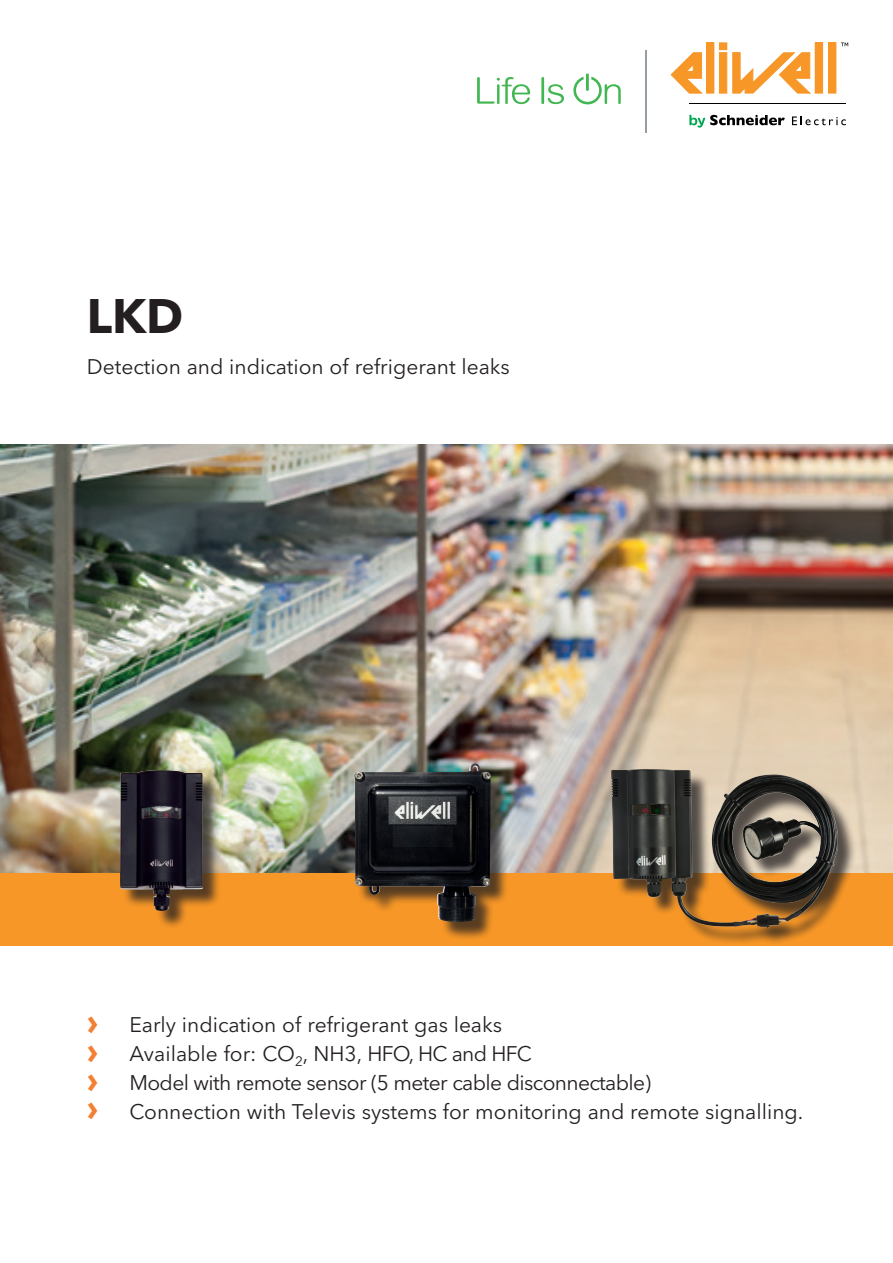
<style>
.page{position:relative;width:893px;height:1263px;background:#fff}
.page>*{position:absolute;margin:0;border:0;box-sizing:border-box;transform-origin:0 0}
.t1{font:700 48px "Avenir Next LT Pro";color:#231f20}
.Merkmale_Head{font:21px "Avenir Next LT Pro";color:#231f20}
.Merkmale_Head-2{font:21px "Avenir Next LT Pro";letter-spacing:-.03em;color:#231f20}
.s1{font-weight:700;font-size:36.15px;color:#f47f32}
</style>
<div class="page">
<img style="left:0;top:444px;width:893px;height:429px">
<div style="left:0;top:873px;width:893px;height:72px;background:#f79727"></div>
<img style="left:575px;top:740px;width:316px;height:206px">
<div style="left:122px;top:772px;width:99px;height:156px;background:#231f20;opacity:.75"></div>
<img style="left:120px;top:770px;width:83px;height:141px">
<div style="left:357px;top:766px;width:152px;height:174px;background:#231f20;opacity:.75"></div>
<img style="left:354px;top:763px;width:120px;height:123px">
<svg style="left:477px;top:77px;width:53px;height:27px"></svg>
<svg style="left:541px;top:77px;width:23px;height:27px"></svg>
<svg style="left:573px;top:74px;width:48px;height:30px"></svg>
<hr style="left:645px;top:50px;width:1px;height:82px;background:#959ea4">
<svg style="left:689px;top:115px;width:96px;height:13px"></svg>
<svg style="left:792px;top:116px;width:54px;height:9px"></svg>
<hr style="left:689px;top:103px;width:157px;height:1px;background:#000">
<div style="left:719px;top:43px;width:8px;height:7px;background:#f79727"></div>
<div style="left:719px;top:52px;width:8px;height:41px;background:#f79727;border:1px solid #f79727"></div>
<div style="left:706px;top:43px;width:8px;height:50px;background:#f79727"></div>
<div style="left:828px;top:43px;width:8px;height:50px;background:#f79727"></div>
<div style="left:815px;top:43px;width:8px;height:50px;background:#f79727"></div>
<svg style="left:670px;top:52px;width:33px;height:42px"></svg>
<svg style="left:732px;top:52px;width:79px;height:42px"></svg>
<svg style="left:841px;top:43px;width:7px;height:3px"></svg>
<p class="t1" style="left:87px;top:287px;width:98px">LKD</p>
<p class="Merkmale_Head" style="left:87px;top:354px;width:424px">Detection and indication of refrigerant leaks</p>
<p class="Merkmale_Head" style="left:87px;top:1012px;width:417px"><span class="s1">›</span> Early indication of refrigerant gas leaks</p>
<p class="Merkmale_Head" style="left:87px;top:1041px;width:447px"><span class="s1">›</span> Available for: CO<sub>2</sub>, NH3, HFO, HC and HFC</p>
<p class="Merkmale_Head-2" style="left:87px;top:1070px;width:566px"><span class="s1">›</span> Model with remote sensor (5 meter cable disconnectable)</p>
<p class="Merkmale_Head" style="left:87px;top:1099px;width:718px"><span class="s1">›</span> Connection with Televis systems for monitoring and remote signalling.</p>
</div>
